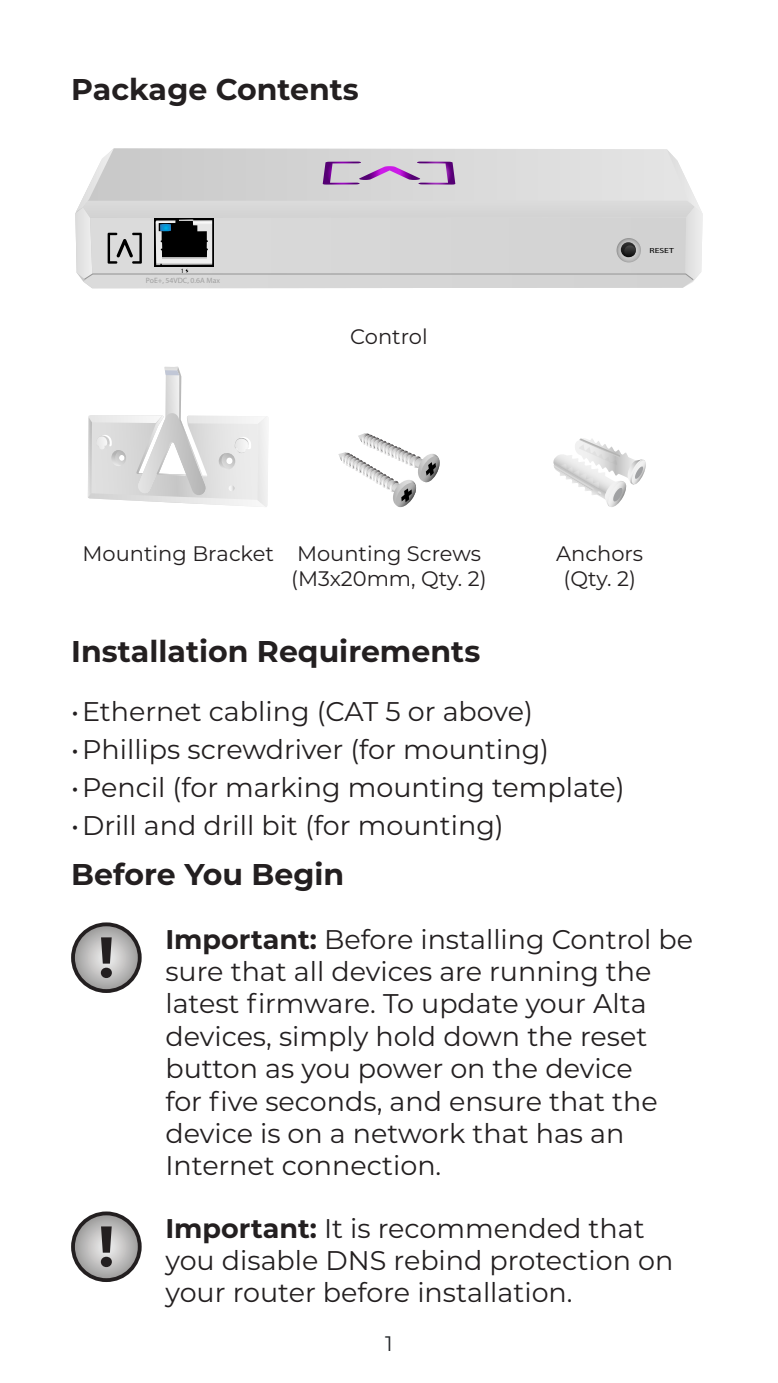
<style>
.page{position:relative;width:778px;height:1383px;background:#fff}
.page>*{position:absolute;margin:0;border:0;box-sizing:border-box;transform-origin:0 0}
.t1{font:700 30px "Montserrat";color:#231f20}
.t2{font:27px/32.4px "Montserrat";color:#231f20}
.t3{font:21px/25.2px "Montserrat";color:#231f20;text-align:right}
.t4{font:21px "Montserrat";color:#24272a}
.t5{font:7.8px "Myriad Pro";color:#9f9f9f}
.t6{font:7.5px "Myriad Pro";color:#000;scale:1.31 1}
.t7{font:6.6px "Myriad Pro";color:#000}
.s1{font-weight:700}
</style>
<div class="page">
<svg style="left:75px;top:148px;width:627px;height:140px;background:#d1cfd1"></svg>
<svg style="left:88px;top:366px;width:180px;height:141px"></svg>
<svg style="left:338px;top:433px;width:102px;height:75px"></svg>
<svg style="left:553px;top:438px;width:93px;height:69px"></svg>
<svg style="left:73px;top:924px;width:67px;height:67px;background:#abaaa9"></svg>
<div style="left:71px;top:922px;width:71px;height:71px;border:4px solid #231f20;border-radius:50%"></div>
<svg style="left:101px;top:937px;width:11px;height:41px"></svg>
<svg style="left:73px;top:1213px;width:67px;height:67px;background:#abaaaa"></svg>
<div style="left:71px;top:1211px;width:71px;height:70px;border:4px solid #231f20;border-radius:50%"></div>
<svg style="left:101px;top:1226px;width:11px;height:41px"></svg>
<p class="t1" style="left:71px;top:68px;width:289px">Package Contents</p>
<p class="t7" style="left:181px;top:266px;width:5px">1</p>
<p class="t5" style="left:146px;top:276px;width:76px">PoE+, 54VDC, 0.6A Max</p>
<p class="t3" style="left:350px;top:323px;width:79px">Control</p>
<p class="t6" style="left:649px;top:246px;width:20px">RESET</p>
<p class="t3" style="left:82px;top:540px;width:406px">Mounting Bracket Mounting Screws (M3x20mm, Qty. 2)</p>
<p class="t3" style="left:556px;top:540px;width:89px;text-align:center">Anchors (Qty. 2)</p>
<p class="t1" style="left:71px;top:629px;width:410px">Installation Requirements</p>
<p class="t2" style="left:71px;top:694px;width:463px">•Ethernet cabling (CAT 5 or above)</p>
<p class="t2" style="left:71px;top:732px;width:479px">•Phillips screwdriver (for mounting)</p>
<p class="t2" style="left:71px;top:770px;width:555px">•Pencil (for marking mounting template)</p>
<p class="t2" style="left:71px;top:808px;width:434px">•Drill and drill bit (for mounting)</p>
<p class="t1" style="left:71px;top:852px;width:274px">Before You Begin</p>
<p class="t2" style="left:165px;top:921px;width:529px"><span class="s1">Important:</span> Before installing Control be sure that all devices are running the latest firmware. To update your Alta devices, simply hold down the reset button as you power on the device<br>for five seconds, and ensure that the device is on a network that has an Internet connection.</p>
<p class="t2" style="left:165px;top:1210px;width:509px"><span class="s1">Important:</span> It is recommended that you disable DNS rebind protection on your router before installation.</p>
<p class="t4" style="left:385px;top:1328px;width:9px">1</p>
</div>
